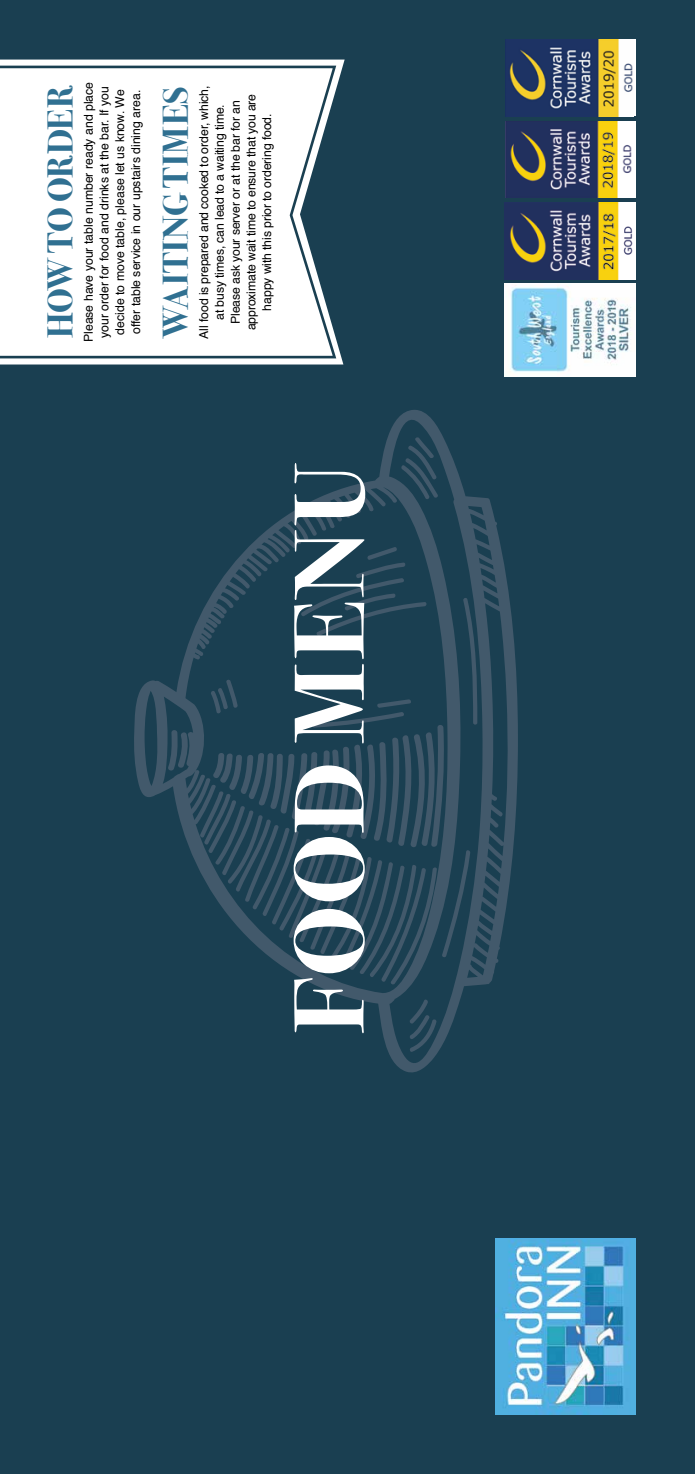
<style>
.page{position:relative;width:695px;height:1474px;background:#fff}
.page>*{position:absolute;margin:0;border:0;box-sizing:border-box;transform-origin:0 0}
.t1{font:700 99.58px "Bodoni Svty Two ITCTT";letter-spacing:.01em;color:#fff}
.t2{font:700 35px "Bodoni Svty Two ITCTT";letter-spacing:.01em;color:#307091}
.t3{font:700 35px "Bodoni Svty Two ITCTT";letter-spacing:-.01em;color:#307091}
.t4{font:12.25px/15.8px "Helvetica";letter-spacing:-.01em;color:#000;text-align:center}
</style>
<div class="page">
<div style="left:0;top:0;width:694px;height:1473px;background:#1a3f51"></div>
<svg style="left:134px;top:410px;width:384px;height:663px"></svg>
<svg style="left:167px;top:729px;width:22px;height:43px"></svg>
<svg style="left:400px;top:436px;width:39px;height:64px"></svg>
<svg style="left:408px;top:998px;width:29px;height:54px"></svg>
<svg style="left:199px;top:546px;width:278px;height:439px"></svg>
<img style="left:495px;top:1238px;width:140px;height:176px">
<img style="left:505px;top:121px;width:130px;height:76px">
<img style="left:505px;top:202px;width:130px;height:77px">
<svg style="left:0;top:60px;width:344px;height:304px;fill:#fff"></svg>
<svg style="left:0;top:64px;width:338px;height:296px;background:#edf0f1"></svg>
<img style="left:505px;top:283px;width:130px;height:94px">
<img style="left:505px;top:40px;width:128px;height:76px">
<h2 class="t3" style="left:31px;top:338px;width:254px;rotate:-90deg">HOW TO ORDER</h2>
<p class="t4" style="left:81px;top:342px;width:262px;rotate:-90deg">Please have your table number ready and place your order for food and drinks at the bar. If you decide to move table, please let us know. We offer table service in our upstairs dining area.</p>
<h2 class="t2" style="left:147px;top:338px;width:253px;rotate:-90deg">WAITING TIMES</h2>
<p class="t4" style="left:196px;top:338px;width:254px;rotate:-90deg">All food is prepared and cooked to order, which, at busy times, can lead to a waiting time.<br>Please ask your server or at the bar for an approximate wait time to ensure that you are happy with this prior to ordering food.</p>
<h1 class="t1" style="left:247px;top:1033px;width:572px;rotate:-90deg">FOOD MENU</h1>
</div>
